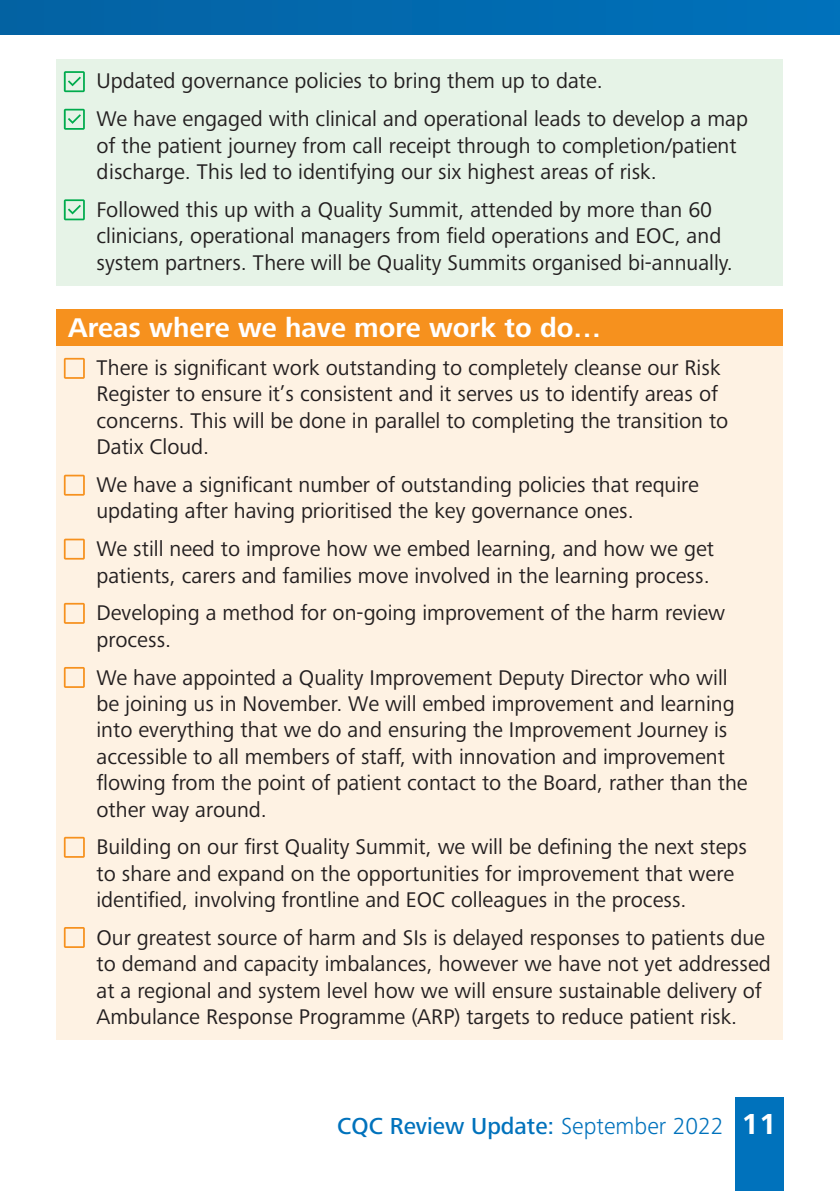
<style>
.page{position:relative;width:840px;height:1191px;background:#fff}
.page>*{position:absolute;margin:0;border:0;box-sizing:border-box;transform-origin:0 0}
.worktodo_header{font:700 28px "Frutiger Next";color:#fff}
.t1{font:500 24px "Frutiger Next";color:#0072bc}
.worktodo_body{font:22px/26.4px "Frutiger Next";color:#231f20}
.donesofar_body{font:22px/26.4px "Frutiger Next";color:#231f20}
.s1{font-weight:300}
.s2{font-weight:700;font-size:30px;color:#fff}
</style>
<div class="page">
<div style="left:0;top:0;width:839px;height:34px;background:#0069ae"></div>
<div style="left:734px;top:1098px;width:48px;height:93px;background:#0072bc"></div>
<div style="left:57px;top:60px;width:725px;height:44px;background:#e6f3e7"></div>
<div style="left:57px;top:97px;width:725px;height:98px;background:#e6f3e7"></div>
<div style="left:57px;top:188px;width:725px;height:97px;background:#e6f3e7"></div>
<div style="left:57px;top:309px;width:725px;height:39px;background:#f6911e"></div>
<div style="left:57px;top:346px;width:725px;height:124px;background:#fef2e3"></div>
<div style="left:57px;top:463px;width:725px;height:71px;background:#fef2e3"></div>
<div style="left:57px;top:527px;width:725px;height:71px;background:#fef2e3"></div>
<div style="left:57px;top:591px;width:725px;height:71px;background:#fef2e3"></div>
<div style="left:57px;top:655px;width:725px;height:177px;background:#fef2e3"></div>
<div style="left:57px;top:825px;width:725px;height:98px;background:#fef2e3"></div>
<div style="left:57px;top:916px;width:725px;height:123px;background:#fef2e3"></div>
<svg style="left:64px;top:71px;width:21px;height:21px"></svg>
<svg style="left:64px;top:109px;width:21px;height:21px"></svg>
<svg style="left:64px;top:199px;width:21px;height:21px"></svg>
<svg style="left:64px;top:358px;width:21px;height:21px"></svg>
<svg style="left:64px;top:475px;width:21px;height:20px"></svg>
<svg style="left:64px;top:538px;width:21px;height:21px"></svg>
<svg style="left:64px;top:603px;width:21px;height:21px"></svg>
<svg style="left:64px;top:667px;width:21px;height:21px"></svg>
<svg style="left:64px;top:837px;width:21px;height:20px"></svg>
<svg style="left:64px;top:927px;width:21px;height:21px"></svg>
<p class="donesofar_body" style="left:96px;top:68px;width:507px">Updated governance policies to bring them up to date.</p>
<p class="donesofar_body" style="left:96px;top:106px;width:652px">We have engaged with clinical and operational leads to develop a map of the patient journey from call receipt through to completion/patient discharge. This led to identifying our six highest areas of risk.</p>
<p class="donesofar_body" style="left:96px;top:196px;width:637px">Followed this up with a Quality Summit, attended by more than 60 clinicians, operational managers from field operations and EOC, and system partners. There will be Quality Summits organised bi-annually.</p>
<p class="worktodo_header" style="left:68px;top:312px;width:534px">Areas where we have more work to do…</p>
<p class="worktodo_body" style="left:96px;top:354px;width:633px">There is significant work outstanding to completely cleanse our Risk Register to ensure it’s consistent and it serves us to identify areas of concerns. This will be done in parallel to completing the transition to Datix Cloud.</p>
<p class="worktodo_body" style="left:96px;top:471px;width:603px">We have a significant number of outstanding policies that require updating after having prioritised the key governance ones.</p>
<p class="worktodo_body" style="left:96px;top:535px;width:618px">We still need to improve how we embed learning, and how we get patients, carers and families move involved in the learning process.</p>
<p class="worktodo_body" style="left:96px;top:600px;width:630px">Developing a method for on-going improvement of the harm review process.</p>
<p class="worktodo_body" style="left:96px;top:664px;width:652px">We have appointed a Quality Improvement Deputy Director who will be joining us in November. We will embed improvement and learning into everything that we do and ensuring the Improvement Journey is accessible to all members of staff, with innovation and improvement flowing from the point of patient contact to the Board, rather than the other way around.</p>
<p class="worktodo_body" style="left:96px;top:833px;width:651px">Building on our first Quality Summit, we will be defining the next steps to share and expand on the opportunities for improvement that were identified, involving frontline and EOC colleagues in the process.</p>
<p class="worktodo_body" style="left:96px;top:924px;width:675px">Our greatest source of harm and SIs is delayed responses to patients due to demand and capacity imbalances, however we have not yet addressed at a regional and system level how we will ensure sustainable delivery of Ambulance Response Programme (ARP) targets to reduce patient risk.</p>
<p class="t1" style="left:337px;top:1112px;width:441px">CQC Review Update: <span class="s1">September 2022</span> <span class="s2">11</span></p>
</div>
